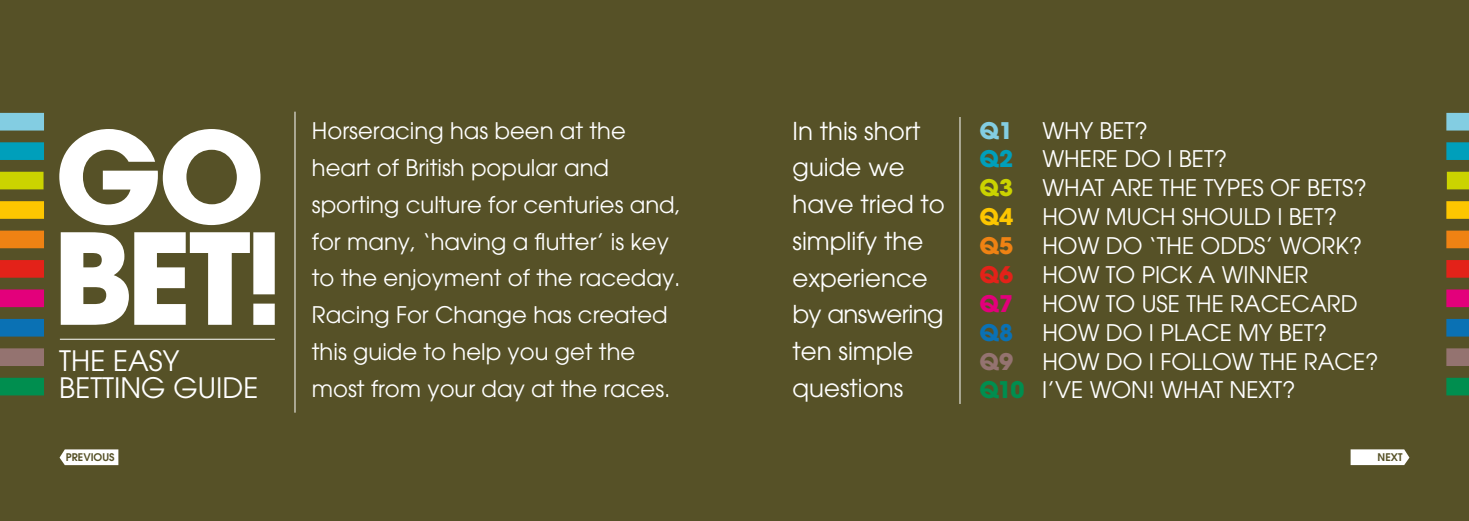
<style>
.page{position:relative;width:1469px;height:521px;background:#fff}
.page>*{position:absolute;margin:0;border:0;box-sizing:border-box;transform-origin:0 0}
.t1{font:28px/26.2px "Avant Garde LT";color:#fff}
.t2{font:24.5px/36.8px "Avant Garde LT";color:#fff}
.t3{font:22.75px/36.8px "Avant Garde LT";color:#fff}
.t4{font:700 22.75px "Avant Garde LT";color:#83cde2}
.t5{font:700 22.75px "Avant Garde LT";color:#009fbb}
.t6{font:700 22.75px "Avant Garde LT";color:#cbd300}
.t7{font:700 22.75px "Avant Garde LT";color:#fdc600}
.t8{font:700 22.75px "Avant Garde LT";color:#ef8213}
.t9{font:700 22.75px "Avant Garde LT";color:#e32219}
.t10{font:700 22.75px "Avant Garde LT";color:#e3007b}
.t11{font:700 22.75px "Avant Garde LT";color:#0a71b4}
.t12{font:700 22.75px "Avant Garde LT";color:#947370}
.t13{font:600 10.5px "Avant Garde LT";color:#565127}
.s1{font-weight:700;color:#008e4f}
</style>
<div class="page">
<div style="left:0;top:0;width:749px;height:521px;background:#565127"></div>
<svg style="left:0;top:113px;width:44px;height:283px"></svg>
<hr style="left:294px;top:112px;width:1px;height:301px;background:#fff">
<svg style="left:59px;top:129px;width:201px;height:96px"></svg>
<svg style="left:61px;top:232px;width:214px;height:93px"></svg>
<hr style="left:60px;top:339px;width:215px;height:1px;background:#fff">
<div style="left:719px;top:0;width:749px;height:521px;background:#565127"></div>
<svg style="left:1446px;top:113px;width:22px;height:283px"></svg>
<hr style="left:959px;top:117px;width:1px;height:287px;background:#fff">
<svg style="left:1350px;top:449px;width:59px;height:17px"></svg>
<svg style="left:60px;top:449px;width:58px;height:16px"></svg>
<p class="t1" style="left:59px;top:348px;width:201px">THE EASY<br>BETTING GUIDE</p>
<p class="t3" style="left:312px;top:113px;width:371px">Horseracing has been at the heart of British popular and sporting culture for centuries and, for many, ‘having a flutter’ is key to the enjoyment of the raceday.<br>Racing For Change has created this guide to help you get the most from your day at the races.</p>
<p class="t2" style="left:792px;top:112px;width:154px">In this short guide we have tried to simplify the experience by answering ten simple questions</p>
<p class="t4" style="left:979px;top:115px;width:35px">Q1</p>
<p class="t3" style="left:1042px;top:112px;width:107px">WHY BET?</p>
<p class="t5" style="left:979px;top:144px;width:35px">Q2</p>
<p class="t3" style="left:1042px;top:141px;width:186px">WHERE DO I BET?</p>
<p class="t6" style="left:979px;top:173px;width:35px">Q3</p>
<p class="t3" style="left:1042px;top:170px;width:326px">WHAT ARE THE TYPES OF BETS?</p>
<p class="t7" style="left:979px;top:202px;width:35px">Q4</p>
<p class="t3" style="left:1042px;top:198px;width:296px">HOW MUCH SHOULD I BET?</p>
<p class="t8" style="left:979px;top:231px;width:35px">Q5</p>
<p class="t3" style="left:1042px;top:227px;width:321px">HOW DO ‘THE ODDS’ WORK?</p>
<p class="t9" style="left:979px;top:260px;width:35px">Q6</p>
<p class="t3" style="left:1042px;top:256px;width:267px">HOW TO PICK A WINNER</p>
<p class="t10" style="left:979px;top:289px;width:35px">Q7</p>
<p class="t3" style="left:1042px;top:285px;width:317px">HOW TO USE THE RACECARD</p>
<p class="t11" style="left:979px;top:317px;width:35px">Q8</p>
<p class="t3" style="left:1042px;top:314px;width:286px">HOW DO I PLACE MY BET?</p>
<p class="t12" style="left:979px;top:346px;width:35px">Q9</p>
<p class="t3" style="left:979px;top:347px;width:401px;line-height:28.9px;text-indent:63px">HOW DO I FOLLOW THE RACE?<br><span class="s1">Q10</span> I’VE WON! WHAT NEXT?</p>
<p class="t13" style="left:66px;top:451px;width:50px">PREVIOUS</p>
<p class="t13" style="left:1377px;top:450px;width:26px">NEXT</p>
</div>
